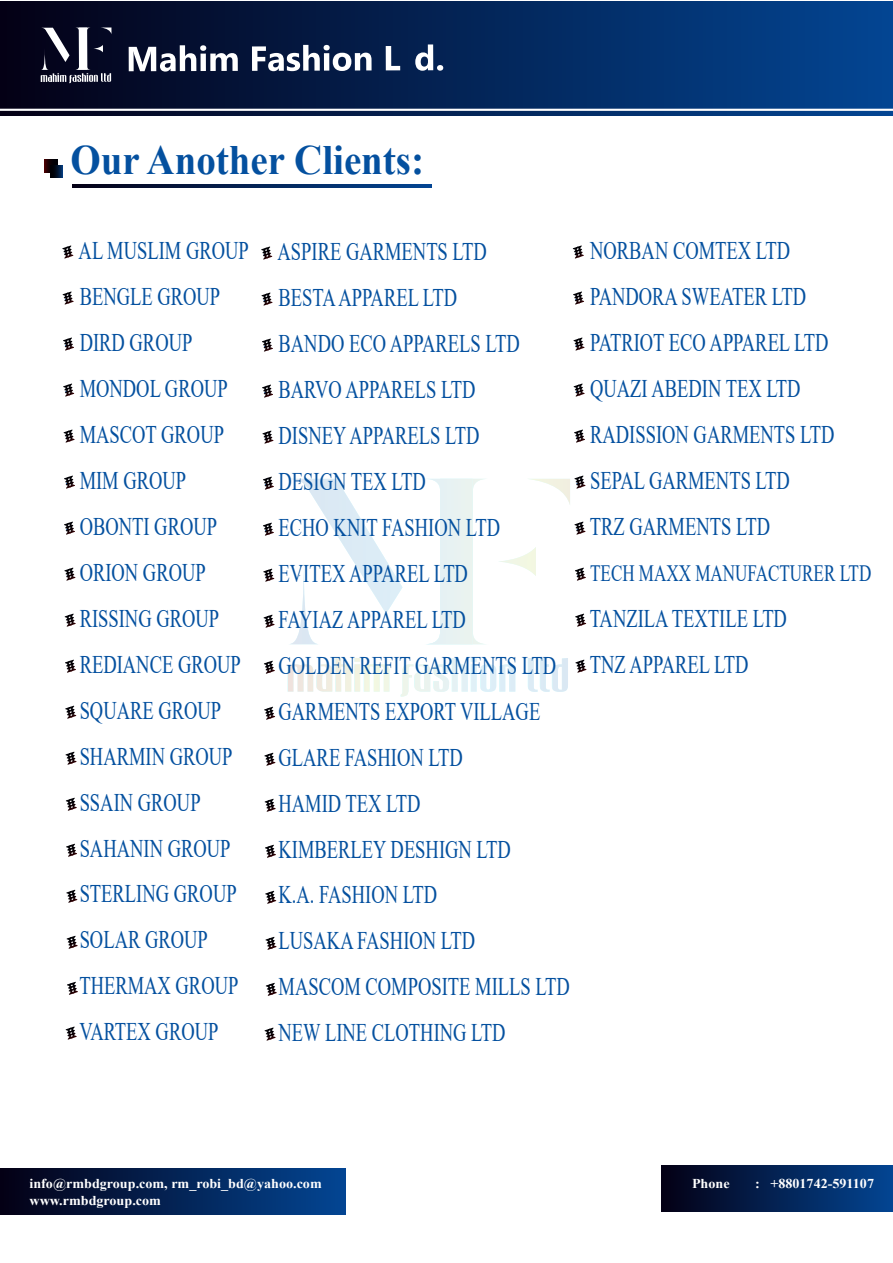
<style>
.page{position:relative;width:893px;height:1263px;background:#fff}
.page>*{position:absolute;margin:0;border:0;box-sizing:border-box;transform-origin:0 0}
.t1{font:700 41.7px "Times New Roman";color:#04509f;scale:.93 1}
.t2{font:25.35px/45.9px "Times New Roman";color:#04509f;scale:.73 1}
.t3{font:23.4px "Times New Roman";color:#04509f;scale:.73 1}
.t4{font:700 13.5px/16.2px "Times New Roman";color:#fff;scale:1.05 1}
</style>
<div class="page">
<svg style="left:44px;top:160px;width:19px;height:17px"></svg>
<svg style="left:72px;top:184px;width:359px;height:3px"></svg>
<div style="left:0;top:1px;width:893px;height:114px;background:linear-gradient(to right,#050115,#024593)"></div>
<hr style="left:0;top:109px;width:893px;height:2px;background:#fff">
<div style="left:1px;top:1168px;width:345px;height:46px;background:linear-gradient(to right,#040015,#034593)"></div>
<div style="left:661px;top:1165px;width:232px;height:46px;background:linear-gradient(to right,#040014,#034592)"></div>
<svg style="left:41px;top:28px;width:70px;height:55px"></svg>
<svg style="left:129px;top:45px;width:109px;height:27px"></svg>
<svg style="left:252px;top:45px;width:120px;height:26px"></svg>
<svg style="left:386px;top:46px;width:14px;height:24px"></svg>
<svg style="left:415px;top:44px;width:28px;height:27px"></svg>
<svg style="left:291px;top:479px;width:111px;height:165px"></svg>
<svg style="left:429px;top:479px;width:55px;height:165px"></svg>
<svg style="left:499px;top:547px;width:37px;height:29px"></svg>
<svg style="left:287px;top:658px;width:102px;height:34px"></svg>
<svg style="left:400px;top:658px;width:115px;height:39px"></svg>
<svg style="left:528px;top:658px;width:40px;height:34px"></svg>
<svg style="left:62px;top:245px;width:11px;height:14px"></svg>
<svg style="left:63px;top:291px;width:11px;height:14px"></svg>
<svg style="left:63px;top:337px;width:11px;height:14px"></svg>
<svg style="left:63px;top:383px;width:11px;height:14px"></svg>
<svg style="left:64px;top:429px;width:11px;height:14px"></svg>
<svg style="left:64px;top:475px;width:11px;height:14px"></svg>
<svg style="left:64px;top:522px;width:11px;height:13px"></svg>
<svg style="left:64px;top:568px;width:11px;height:13px"></svg>
<svg style="left:65px;top:614px;width:11px;height:13px"></svg>
<svg style="left:65px;top:660px;width:11px;height:13px"></svg>
<svg style="left:65px;top:706px;width:11px;height:13px"></svg>
<svg style="left:66px;top:752px;width:11px;height:13px"></svg>
<svg style="left:66px;top:798px;width:11px;height:13px"></svg>
<svg style="left:66px;top:844px;width:11px;height:13px"></svg>
<svg style="left:66px;top:890px;width:11px;height:13px"></svg>
<svg style="left:67px;top:936px;width:11px;height:13px"></svg>
<svg style="left:67px;top:982px;width:11px;height:13px"></svg>
<svg style="left:66px;top:1026px;width:11px;height:14px"></svg>
<svg style="left:573px;top:245px;width:11px;height:14px"></svg>
<svg style="left:573px;top:291px;width:11px;height:14px"></svg>
<svg style="left:573px;top:337px;width:11px;height:14px"></svg>
<svg style="left:574px;top:383px;width:11px;height:14px"></svg>
<svg style="left:574px;top:429px;width:11px;height:14px"></svg>
<svg style="left:530px;top:475px;width:55px;height:29px"></svg>
<svg style="left:574px;top:522px;width:11px;height:13px"></svg>
<svg style="left:575px;top:568px;width:11px;height:13px"></svg>
<svg style="left:575px;top:614px;width:11px;height:13px"></svg>
<svg style="left:575px;top:660px;width:11px;height:13px"></svg>
<svg style="left:261px;top:246px;width:11px;height:14px"></svg>
<svg style="left:261px;top:292px;width:11px;height:14px"></svg>
<svg style="left:262px;top:338px;width:11px;height:14px"></svg>
<svg style="left:262px;top:385px;width:11px;height:13px"></svg>
<svg style="left:262px;top:431px;width:11px;height:13px"></svg>
<svg style="left:263px;top:477px;width:11px;height:13px"></svg>
<svg style="left:263px;top:523px;width:11px;height:13px"></svg>
<svg style="left:263px;top:569px;width:11px;height:13px"></svg>
<svg style="left:264px;top:615px;width:11px;height:13px"></svg>
<svg style="left:264px;top:661px;width:11px;height:13px"></svg>
<svg style="left:264px;top:707px;width:11px;height:13px"></svg>
<svg style="left:264px;top:753px;width:11px;height:13px"></svg>
<svg style="left:265px;top:799px;width:11px;height:13px"></svg>
<svg style="left:265px;top:845px;width:11px;height:13px"></svg>
<svg style="left:265px;top:891px;width:11px;height:13px"></svg>
<svg style="left:265px;top:937px;width:11px;height:13px"></svg>
<svg style="left:266px;top:983px;width:11px;height:13px"></svg>
<svg style="left:265px;top:1027px;width:11px;height:14px"></svg>
<h1 class="t1" style="left:70px;top:130px;width:382px">Our Another Clients:</h1>
<p class="t2" style="left:79px;top:227px;width:235px">AL MUSLIM GROUP<br>BENGLE GROUP<br>DIRD GROUP<br>MONDOL GROUP<br>MASCOT GROUP<br>MIM GROUP<br>OBONTI GROUP<br>ORION GROUP<br>RISSING GROUP<br>REDIANCE GROUP<br>SQUARE GROUP<br>SHARMIN GROUP<br>SSAIN GROUP<br>SAHANIN GROUP<br>STERLING GROUP<br>SOLAR GROUP<br>THERMAX GROUP<br>VARTEX GROUP</p>
<p class="t2" style="left:590px;top:227px;width:337px">NORBAN COMTEX LTD<br>PANDORA SWEATER LTD<br>PATRIOT ECO APPAREL LTD<br>QUAZI ABEDIN TEX LTD<br>RADISSION GARMENTS LTD<br>SEPAL GARMENTS LTD<br>TRZ GARMENTS LTD</p>
<p class="t2" style="left:278px;top:228px;width:402px">ASPIRE GARMENTS LTD<br>BESTA APPAREL LTD<br>BANDO ECO APPARELS LTD<br>BARVO APPARELS LTD<br>DISNEY APPARELS LTD<br>DESIGN TEX LTD<br>ECHO KNIT FASHION LTD<br>EVITEX APPAREL LTD<br>FAYIAZ APPAREL LTD<br>GOLDEN REFIT GARMENTS LTD<br>GARMENTS EXPORT VILLAGE<br>GLARE FASHION LTD<br>HAMID TEX LTD<br>KIMBERLEY DESHIGN LTD<br>K.A. FASHION LTD<br>LUSAKA FASHION LTD<br>MASCOM COMPOSITE MILLS LTD<br>NEW LINE CLOTHING LTD</p>
<p class="t3" style="left:590px;top:556px;width:387px">TECH MAXX MANUFACTURER LTD</p>
<p class="t2" style="left:590px;top:595px;width:272px">TANZILA TEXTILE LTD<br>TNZ APPAREL LTD</p>
<p class="t4" style="left:30px;top:1175px;width:280px">info@rmbdgroup.com, rm_robi_bd@yahoo.com www.rmbdgroup.com</p>
<p class="t4" style="left:692px;top:1175px;width:37px">Phone</p>
<p class="t4" style="left:755px;top:1175px;width:115px">: +8801742-591107</p>
</div>
